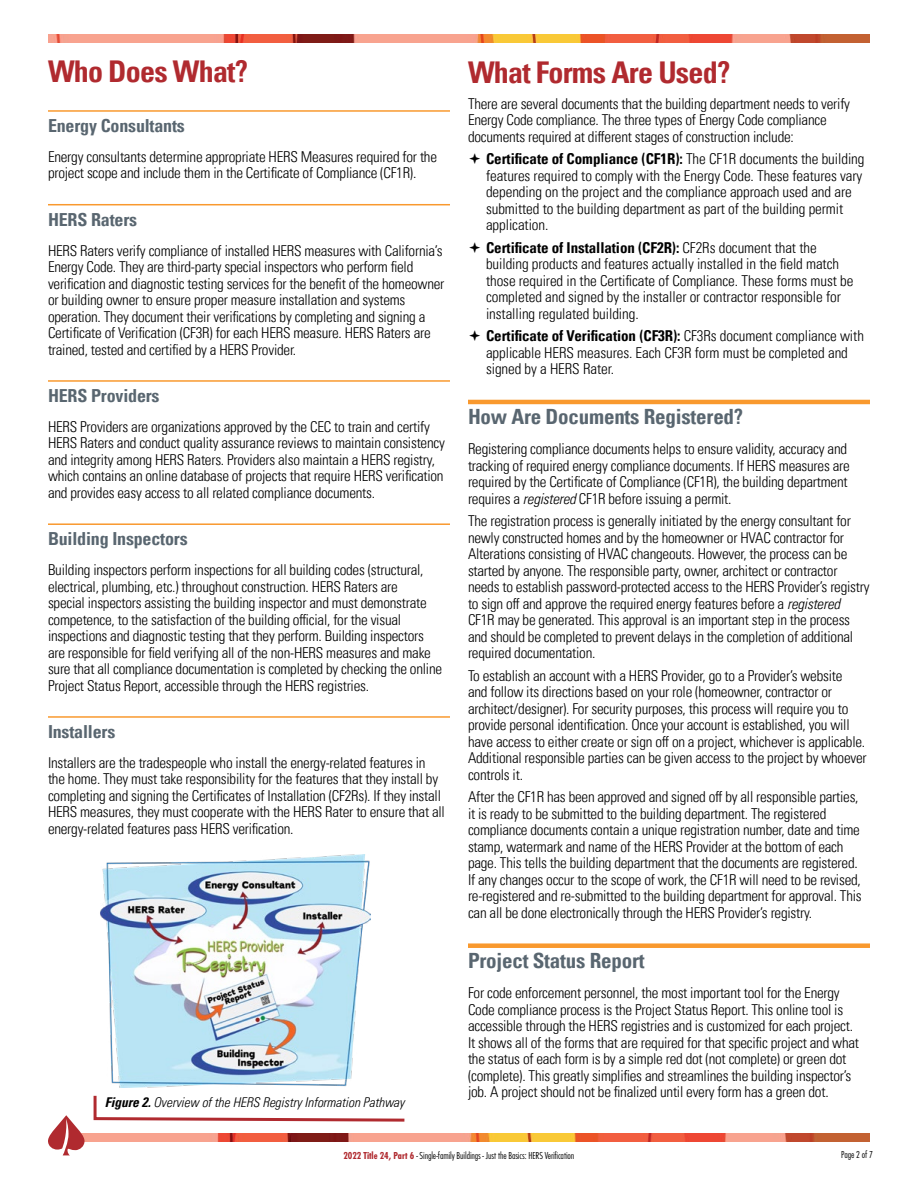
<style>
.page{position:relative;width:918px;height:1188px;background:#fff}
.page>*{position:absolute;margin:0;border:0;box-sizing:border-box;transform-origin:0 0}
.H2_-_Included_in_TOC{font:700 condensed 30px "Univers LT Pro";letter-spacing:-.025em;color:#b02a2f}
.H3_-_Not_included_in_TOC_thick_orange_li{font:700 condensed 21px "Univers LT Pro";letter-spacing:-.01em;color:#596670}
.H3_-_NOT_included_in_TOC_thin_orange_lin{font:700 condensed 18px "Univers LT Pro";letter-spacing:-.01em;color:#596670}
.Body{font:300 condensed 15px/16.5px "Univers LT Pro";letter-spacing:-.015em;color:#000}
.H4_-_Table_Caption{font:italic 300 condensed 13.5px "Univers LT Pro";letter-spacing:-.005em;color:#000}
.t1{font:300 10.5px "Futura Con";letter-spacing:-.01em;color:#000}
.s1{font-weight:700}
.s2{font-style:italic}
.s3{font-family:"Futura PT Cond";font-weight:700;color:#b02a2f}
</style>
<div class="page">
<img style="left:85px;top:1134px;width:785px;height:7px">
<svg style="left:48px;top:1115px;width:37px;height:40px"></svg>
<img style="left:48px;top:35px;width:822px;height:7px">
<hr style="left:48px;top:110px;width:402px;height:2px;background:#f9992e">
<hr style="left:48px;top:204px;width:402px;height:1px;background:#f9992e">
<hr style="left:48px;top:380px;width:402px;height:2px;background:#f9992e">
<hr style="left:48px;top:523px;width:402px;height:2px;background:#f9992e">
<hr style="left:48px;top:716px;width:402px;height:2px;background:#f9992e">
<hr style="left:468px;top:400px;width:402px;height:4px;background:#f9992e">
<div style="left:468px;top:943px;width:402px;height:5px;background:#f9992e"></div>
<img style="left:100px;top:855px;width:271px;height:233px">
<svg style="left:93px;top:1095px;width:312px;height:27px"></svg>
<h2 class="H2_-_Included_in_TOC" style="left:48px;top:53px;width:202px">Who Does What?</h2>
<h3 class="H3_-_NOT_included_in_TOC_thin_orange_lin" style="left:48px;top:115px;width:138px">Energy Consultants</h3>
<p class="Body" style="left:48px;top:148px;width:391px">Energy consultants determine appropriate HERS Measures required for the project scope and include them in the Certificate of Compliance (CF1R).</p>
<h3 class="H3_-_NOT_included_in_TOC_thin_orange_lin" style="left:48px;top:208px;width:91px">HERS Raters</h3>
<p class="Body" style="left:48px;top:241px;width:398px">HERS Raters verify compliance of installed HERS measures with California’s Energy Code. They are third-party special inspectors who perform field verification and diagnostic testing services for the benefit of the homeowner or building owner to ensure proper measure installation and systems operation. They document their verifications by completing and signing a Certificate of Verification (CF3R) for each HERS measure. HERS Raters are trained, tested and certified by a HERS Provider.</p>
<h3 class="H3_-_NOT_included_in_TOC_thin_orange_lin" style="left:48px;top:385px;width:113px">HERS Providers</h3>
<p class="Body" style="left:48px;top:418px;width:398px">HERS Providers are organizations approved by the CEC to train and certify HERS Raters and conduct quality assurance reviews to maintain consistency and integrity among HERS Raters. Providers also maintain a HERS registry, which contains an online database of projects that require HERS verification and provides easy access to all related compliance documents.</p>
<h3 class="H3_-_NOT_included_in_TOC_thin_orange_lin" style="left:48px;top:528px;width:141px">Building Inspectors</h3>
<p class="Body" style="left:48px;top:561px;width:396px">Building inspectors perform inspections for all building codes (structural, electrical, plumbing, etc.) throughout construction. HERS Raters are<br>special inspectors assisting the building inspector and must demonstrate competence, to the satisfaction of the building official, for the visual inspections and diagnostic testing that they perform. Building inspectors are responsible for field verifying all of the non-HERS measures and make sure that all compliance documentation is completed by checking the online Project Status Report, accessible through the HERS registries.</p>
<h3 class="H3_-_NOT_included_in_TOC_thin_orange_lin" style="left:48px;top:721px;width:69px">Installers</h3>
<p class="Body" style="left:48px;top:754px;width:398px">Installers are the tradespeople who install the energy-related features in the home. They must take responsibility for the features that they install by completing and signing the Certificates of Installation (CF2Rs). If they install HERS measures, they must cooperate with the HERS Rater to ensure that all energy-related features pass HERS verification.</p>
<h4 class="H4_-_Table_Caption" style="left:105px;top:1093px;width:301px"><span class="s1">Figure 2.</span> Overview of the HERS Registry Information Pathway</h4>
<h2 class="H2_-_Included_in_TOC" style="left:468px;top:54px;width:264px">What Forms Are Used?</h2>
<p class="Body" style="left:468px;top:94px;width:384px">There are several documents that the building department needs to verify<br>Energy Code compliance. The three types of Energy Code compliance documents required at different stages of construction include:</p>
<p class="Body" style="left:486px;top:150px;width:380px"><span class="s1">Certificate of Compliance (CF1R):</span> The CF1R documents the building features required to comply with the Energy Code. These features vary depending on the project and the compliance approach used and are submitted to the building department as part of the building permit application.</p>
<p class="Body" style="left:486px;top:238px;width:369px"><span class="s1">Certificate of Installation (CF2R):</span> CF2Rs document that the building products and features actually installed in the field match those required in the Certificate of Compliance. These forms must be completed and signed by the installer or contractor responsible for installing regulated building.</p>
<p class="Body" style="left:486px;top:327px;width:379px"><span class="s1">Certificate of Verification (CF3R):</span> CF3Rs document compliance with applicable HERS measures. Each CF3R form must be completed and signed by a HERS Rater.</p>
<h3 class="H3_-_Not_included_in_TOC_thick_orange_li" style="left:468px;top:404px;width:277px">How Are Documents Registered?</h3>
<p class="Body" style="left:468px;top:440px;width:383px">Registering compliance documents helps to ensure validity, accuracy and tracking of required energy compliance documents. If HERS measures are required by the Certificate of Compliance (CF1R), the building department requires a <span class="s2">registered</span> CF1R before issuing a permit.</p>
<p class="Body" style="left:468px;top:512px;width:403px">The registration process is generally initiated by the energy consultant for newly constructed homes and by the homeowner or HVAC contractor for Alterations consisting of HVAC changeouts. However, the process can be started by anyone. The responsible party, owner, architect or contractor needs to establish password-protected access to the HERS Provider’s registry to sign off and approve the required energy features before a <span class="s2">registered </span>CF1R may be generated. This approval is an important step in the process and should be completed to prevent delays in the completion of additional required documentation.</p>
<p class="Body" style="left:468px;top:667px;width:400px">To establish an account with a HERS Provider, go to a Provider’s website<br>and follow its directions based on your role (homeowner, contractor or architect/designer). For security purposes, this process will require you to provide personal identification. Once your account is established, you will have access to either create or sign off on a project, whichever is applicable.<br>Additional responsible parties can be given access to the project by whoever controls it.</p>
<p class="Body" style="left:468px;top:788px;width:395px">After the CF1R has been approved and signed off by all responsible parties, it is ready to be submitted to the building department. The registered compliance documents contain a unique registration number, date and time stamp, watermark and name of the HERS Provider at the bottom of each page. This tells the building department that the documents are registered.<br>If any changes occur to the scope of work, the CF1R will need to be revised, re-registered and re-submitted to the building department for approval. This can all be done electronically through the HERS Provider’s registry.</p>
<h3 class="H3_-_Not_included_in_TOC_thick_orange_li" style="left:468px;top:948px;width:178px">Project Status Report</h3>
<p class="Body" style="left:468px;top:984px;width:393px">For code enforcement personnel, the most important tool for the Energy Code compliance process is the Project Status Report. This online tool is accessible through the HERS registries and is customized for each project.<br>It shows all of the forms that are required for that specific project and what the status of each form is by a simple red dot (not complete) or green dot (complete). This greatly simplifies and streamlines the building inspector’s job. A project should not be finalized until every form has a green dot.</p>
<p class="t1" style="left:344px;top:1149px;width:232px"><span class="s3">2022 Title 24, Part 6</span> - Single-family Buildings - Just the Basics: HERS Verification</p>
<p class="t1" style="left:841px;top:1148px;width:33px">Page 2 of 7</p>
</div>
